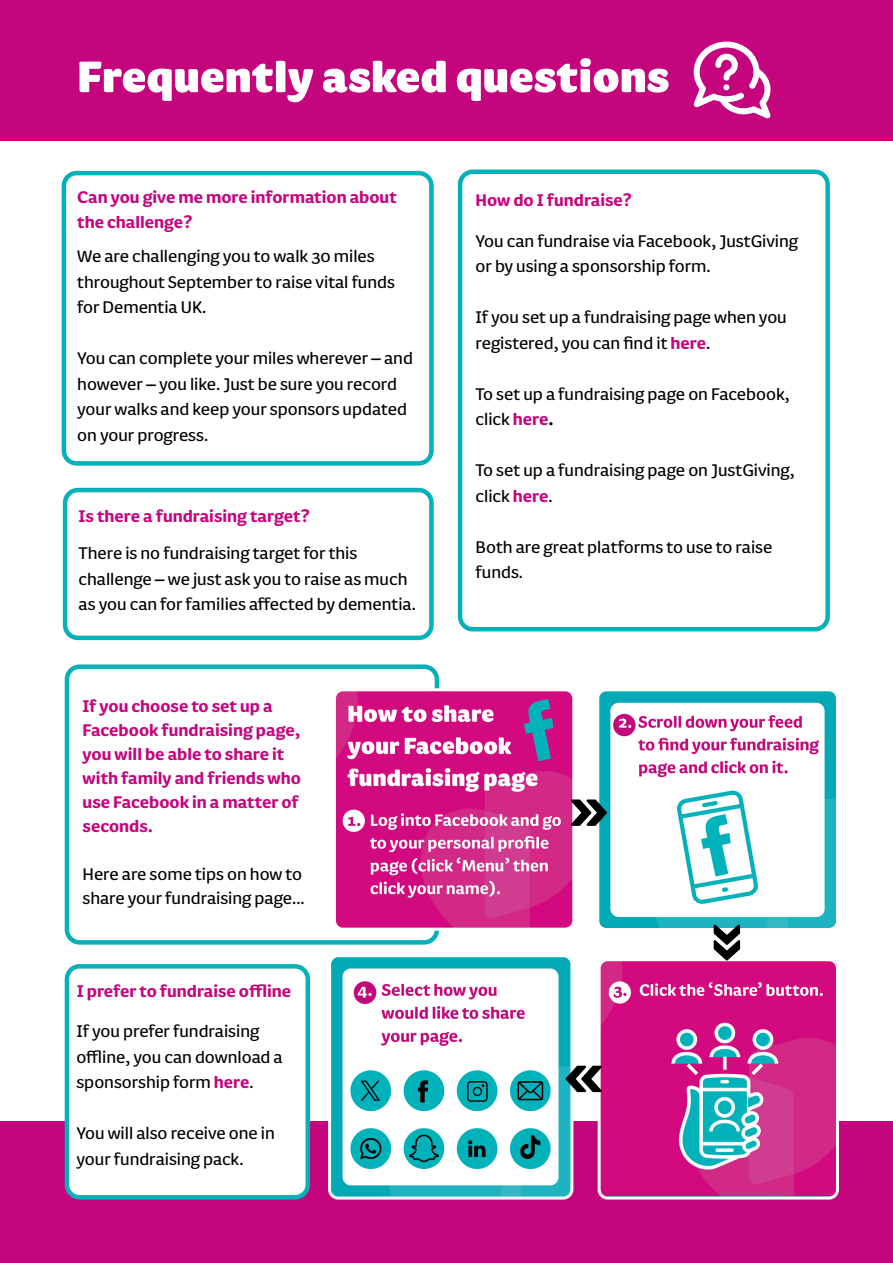
<style>
.page{position:relative;width:893px;height:1263px;background:#fff}
.page>*{position:absolute;margin:0;border:0;box-sizing:border-box;transform-origin:0 0}
.t1{font:900 51px "FS Pimlico";color:#fff}
.t2{font:19.5px/25.5px "FS Pimlico";color:#000}
.t3{font:700 19.5px/24px "FS Pimlico";color:#c4057e}
.s1{font-weight:700;color:#c4057e}
.s2{font-weight:700}
</style>
<div class="page">
<div style="left:0;top:0;width:893px;height:140px;background:#c4057e"></div>
<div style="left:0;top:1121px;width:893px;height:142px;background:#c4057e"></div>
<svg style="left:694px;top:42px;width:76px;height:76px"></svg>
<div style="left:62px;top:171px;width:372px;height:295px;border:4px solid #04b1b9;border-radius:13px"></div>
<div style="left:65px;top:664px;width:374px;height:281px;border:4px solid #04b1b9;border-radius:13px"></div>
<div style="left:63px;top:488px;width:371px;height:152px;border:4px solid #04b1b9;border-radius:13px"></div>
<div style="left:458px;top:169px;width:372px;height:462px;border:4px solid #04b1b9;border-radius:13px"></div>
<img style="left:337px;top:692px;width:234px;height:235px">
<div style="left:333px;top:688px;width:242px;height:243px;border:3px solid #fff;border-radius:9px"></div>
<img style="left:600px;top:692px;width:235px;height:235px">
<div style="left:596px;top:688px;width:243px;height:243px;border:3px solid #fff;border-radius:9px"></div>
<img style="left:599px;top:962px;width:237px;height:236px">
<div style="left:598px;top:958px;width:241px;height:241px;border:3px solid #fff;border-radius:8px"></div>
<img style="left:330px;top:958px;width:242px;height:240px">
<div style="left:328px;top:954px;width:245px;height:245px;border:3px solid #fff;border-radius:9px"></div>
<svg style="left:571px;top:799px;width:36px;height:27px"></svg>
<svg style="left:714px;top:924px;width:26px;height:37px"></svg>
<svg style="left:566px;top:1066px;width:36px;height:26px"></svg>
<div style="left:67px;top:966px;width:241px;height:231px;background:#fff;border-radius:13px"></div>
<div style="left:65px;top:964px;width:245px;height:235px;border:4px solid #04b1b9;border-radius:13px"></div>
<h1 class="t1" style="left:77px;top:37px;width:594px">Frequently asked questions</h1>
<p class="t3" style="left:77px;top:183px;width:321px;line-height:25.5px">Can you give me more information about the challenge?</p>
<p class="t2" style="left:77px;top:243px;width:319px">We are challenging you to walk 30 miles throughout September to raise vital funds for Dementia UK.</p>
<p class="t2" style="left:77px;top:345px;width:337px">You can complete your miles wherever – and however – you like. Just be sure you record your walks and keep your sponsors updated on your progress.</p>
<p class="t3" style="left:79px;top:504px;width:233px">Is there a fundraising target?</p>
<p class="t2" style="left:79px;top:540px;width:339px">There is no fundraising target for this challenge – we just ask you to raise as much as you can for families affected by dementia.</p>
<p class="t3" style="left:83px;top:693px;width:220px">If you choose to set up a<br>Facebook fundraising page, you will be able to share it with family and friends who use Facebook in a matter of seconds.</p>
<p class="t2" style="left:83px;top:861px;width:224px;line-height:24px">Here are some tips on how to share your fundraising page...</p>
<p class="t3" style="left:77px;top:978px;width:216px">I prefer to fundraise offline</p>
<p class="t2" style="left:76px;top:1018px;width:208px">If you prefer fundraising offline, you can download a sponsorship form<span class="s1">here</span>.</p>
<p class="t2" style="left:76px;top:1120px;width:200px">You will also receive one in your fundraising pack.</p>
<p class="t3" style="left:475px;top:187px;width:158px">How do I fundraise?</p>
<p class="t2" style="left:475px;top:227px;width:324px">You can fundraise via Facebook, JustGiving or by using a sponsorship form.</p>
<p class="t2" style="left:475px;top:304px;width:313px">If you set up a fundraising page when you registered, you can find it <span class="s1">here</span>.</p>
<p class="t2" style="left:475px;top:380px;width:316px">To set up a fundraising page on Facebook, click <span class="s1">here</span><span class="s2">.</span></p>
<p class="t2" style="left:475px;top:457px;width:321px">To set up a fundraising page on JustGiving, click <span class="s1">here</span>.</p>
<p class="t2" style="left:475px;top:533px;width:298px">Both are great platforms to use to raise funds.</p>
</div>
